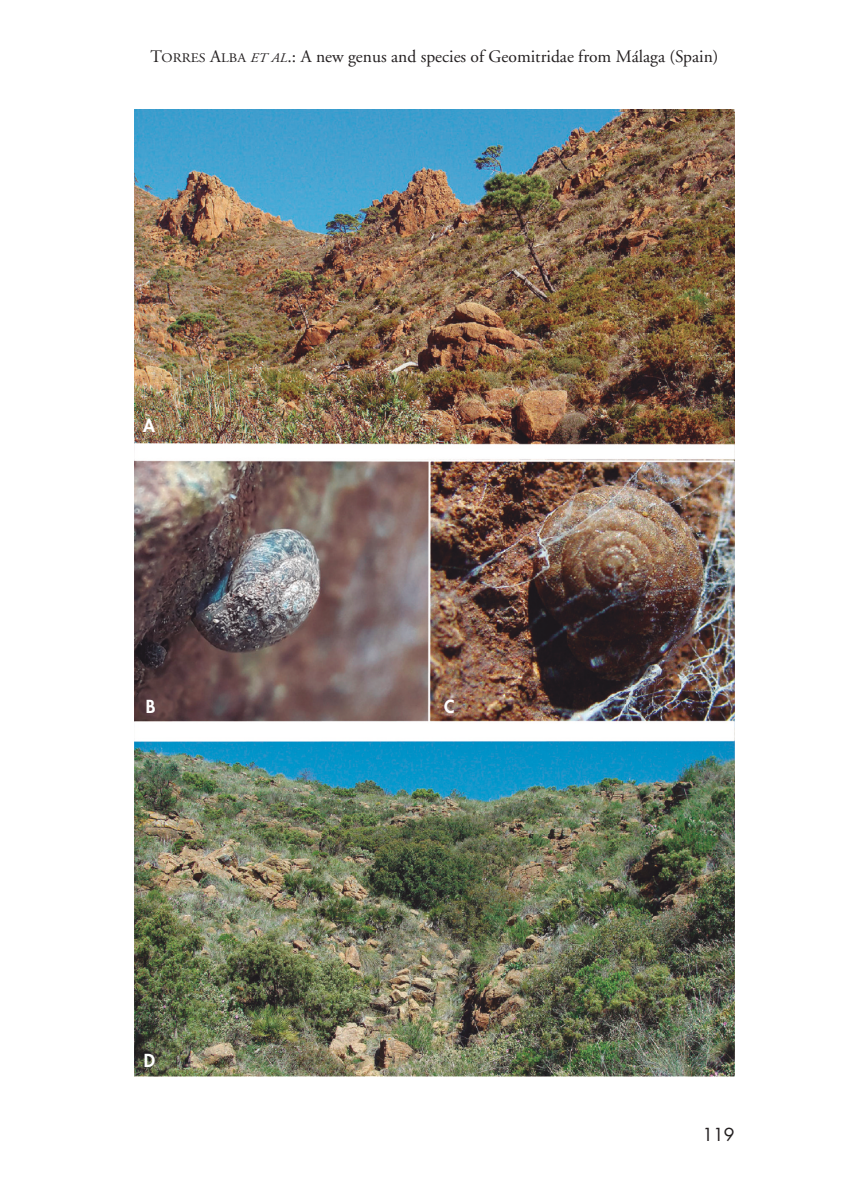
<style>
.page{position:relative;width:844px;height:1191px;background:#fff}
.page>*{position:absolute;margin:0;border:0;box-sizing:border-box;transform-origin:0 0}
.t1{font:17.5px "Adobe Garamond";color:#231f20}
.t2{font:800 17.5px "Futura";color:#fff}
.t3{font:17.5px "Futura";color:#231f20}
.s1{font-size:13.12px}
.s2{font-style:italic;font-size:13.12px}
</style>
<div class="page">
<img style="left:134px;top:109px;width:600px;height:967px">
<p class="t1" style="left:150px;top:50px;width:569px">T<span class="s1">ORRES</span> A<span class="s1">LBA</span> <span class="s2">ET AL</span>.: A new genus and species of Geomitridae from Málaga (Spain)</p>
<p class="t2" style="left:143px;top:417px;width:13px">A</p>
<p class="t2" style="left:146px;top:698px;width:11px">B</p>
<p class="t2" style="left:444px;top:698px;width:12px">C</p>
<p class="t2" style="left:144px;top:1052px;width:13px">D</p>
<p class="t3" style="left:702px;top:1126px;width:34px">119</p>
</div>
